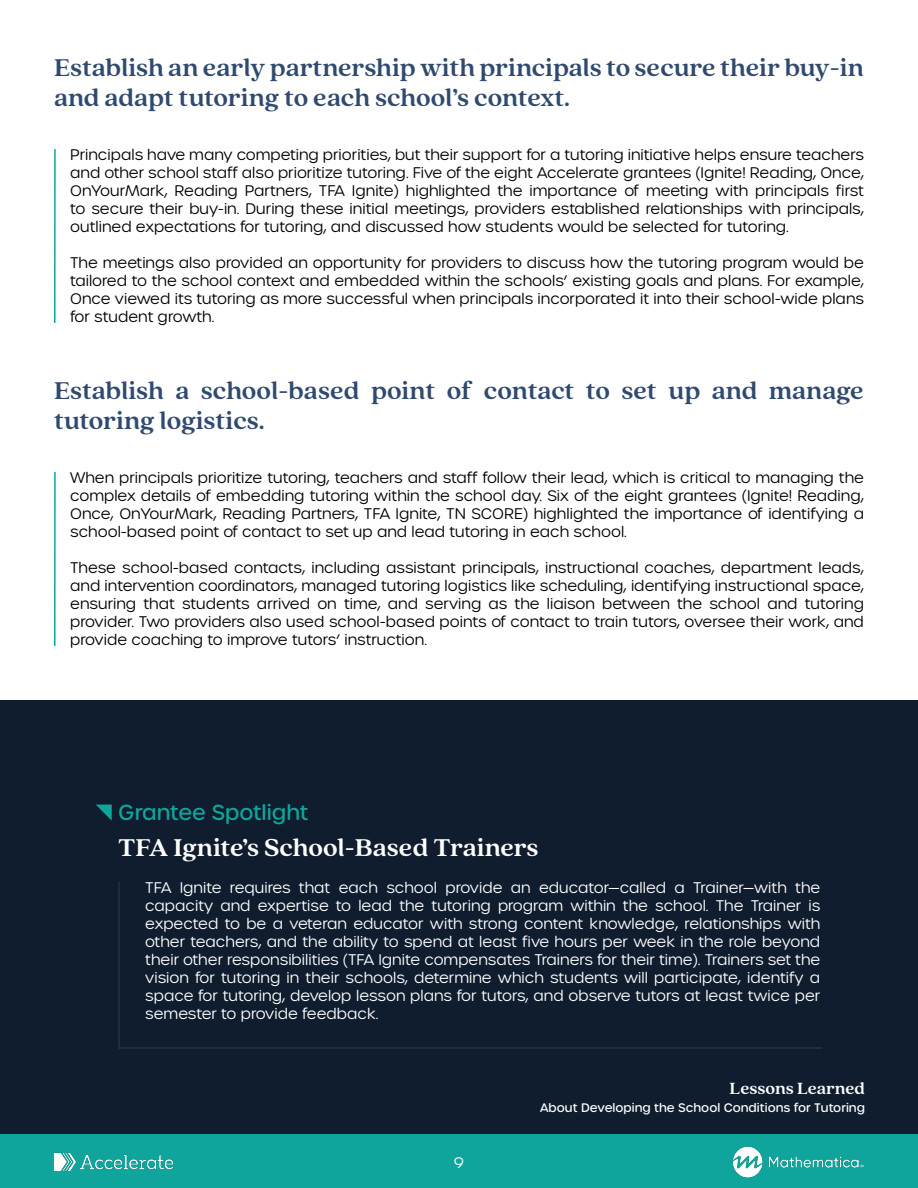
<style>
.page{position:relative;width:918px;height:1188px;background:#fff}
.page>*{position:absolute;margin:0;border:0;box-sizing:border-box;transform-origin:0 0}
.t1{font:700 27px/30px "Quincy CF";letter-spacing:-.005em;color:#304a6f}
.t2{font:700 27px "Quincy CF";color:#fff}
.t3{font:500 21px "Urbane Rounded";color:#10a59c}
.t4{font:700 18px "Quincy CF";color:#fff}
.t5{font:300 15px/18px "Urbane Rounded";color:#000;text-align:justify}
.t6{font:300 15px/18px "Urbane Rounded";color:#fff;text-align:justify}
.t7{font:500 12px "Urbane Rounded";color:#fff}
</style>
<div class="page">
<div style="left:0;top:700px;width:918px;height:453px;background:#0f1d2f"></div>
<div style="left:0;top:1134px;width:918px;height:54px;background:#10a59c"></div>
<img style="left:54px;top:1152px;width:120px;height:20px">
<hr style="left:54px;top:472px;width:2px;height:174px;background:#10a59c">
<hr style="left:119px;top:1047px;width:703px;height:2px;background:#304a6f">
<svg style="left:96px;top:805px;width:16px;height:16px"></svg>
<hr style="left:118px;top:882px;width:2px;height:167px;background:#304a6f">
<hr style="left:54px;top:149px;width:2px;height:174px;background:#10a59c">
<img style="left:733px;top:1146px;width:131px;height:32px">
<h1 class="t1" style="left:54px;top:51px;width:811px">Establish an early partnership with principals to secure their buy-in and adapt tutoring to each school’s context.</h1>
<p class="t5" style="left:70px;top:146px;width:795px">Principals have many competing priorities, but their support for a tutoring initiative helps ensure teachers and other school staff also prioritize tutoring. Five of the eight Accelerate grantees (Ignite! Reading, Once, OnYourMark, Reading Partners, TFA Ignite) highlighted the importance of meeting with principals first to secure their buy-in. During these initial meetings, providers established relationships with principals, outlined expectations for tutoring, and discussed how students would be selected for tutoring.</p>
<p class="t5" style="left:70px;top:254px;width:795px">The meetings also provided an opportunity for providers to discuss how the tutoring program would be tailored to the school context and embedded within the schools’ existing goals and plans. For example, Once viewed its tutoring as more successful when principals incorporated it into their school-wide plans for student growth.</p>
<h1 class="t1" style="left:54px;top:374px;width:811px">Establish a school-based point of contact to set up and manage tutoring logistics.</h1>
<p class="t5" style="left:70px;top:469px;width:795px">When principals prioritize tutoring, teachers and staff follow their lead, which is critical to managing the complex details of embedding tutoring within the school day. Six of the eight grantees (Ignite! Reading, Once, OnYourMark, Reading Partners, TFA Ignite, TN SCORE) highlighted the importance of identifying a school-based point of contact to set up and lead tutoring in each school.</p>
<p class="t5" style="left:70px;top:559px;width:795px">These school-based contacts, including assistant principals, instructional coaches, department leads, and intervention coordinators, managed tutoring logistics like scheduling, identifying instructional space, ensuring that students arrived on time, and serving as the liaison between the school and tutoring provider. Two providers also used school-based points of contact to train tutors, oversee their work, and provide coaching to improve tutors’ instruction.</p>
<h2 class="t3" style="left:118px;top:799px;width:192px">Grantee Spotlight</h2>
<h1 class="t2" style="left:118px;top:828px;width:422px">TFA Ignite’s School-Based Trainers</h1>
<p class="t6" style="left:145px;top:879px;width:677px">TFA Ignite requires that each school provide an educator—called a Trainer—with the capacity and expertise to lead the tutoring program within the school. The Trainer is expected to be a veteran educator with strong content knowledge, relationships with other teachers, and the ability to spend at least five hours per week in the role beyond their other responsibilities (TFA Ignite compensates Trainers for their time). Trainers set the vision for tutoring in their schools, determine which students will participate, identify a space for tutoring, develop lesson plans for tutors, and observe tutors at least twice per semester to provide feedback.</p>
<p class="t6" style="left:454px;top:1153px;width:12px">9</p>
<p class="t4" style="left:730px;top:1076px;width:137px">Lessons Learned</p>
<p class="t7" style="left:540px;top:1100px;width:326px">About Developing the School Conditions for Tutoring</p>
</div>
